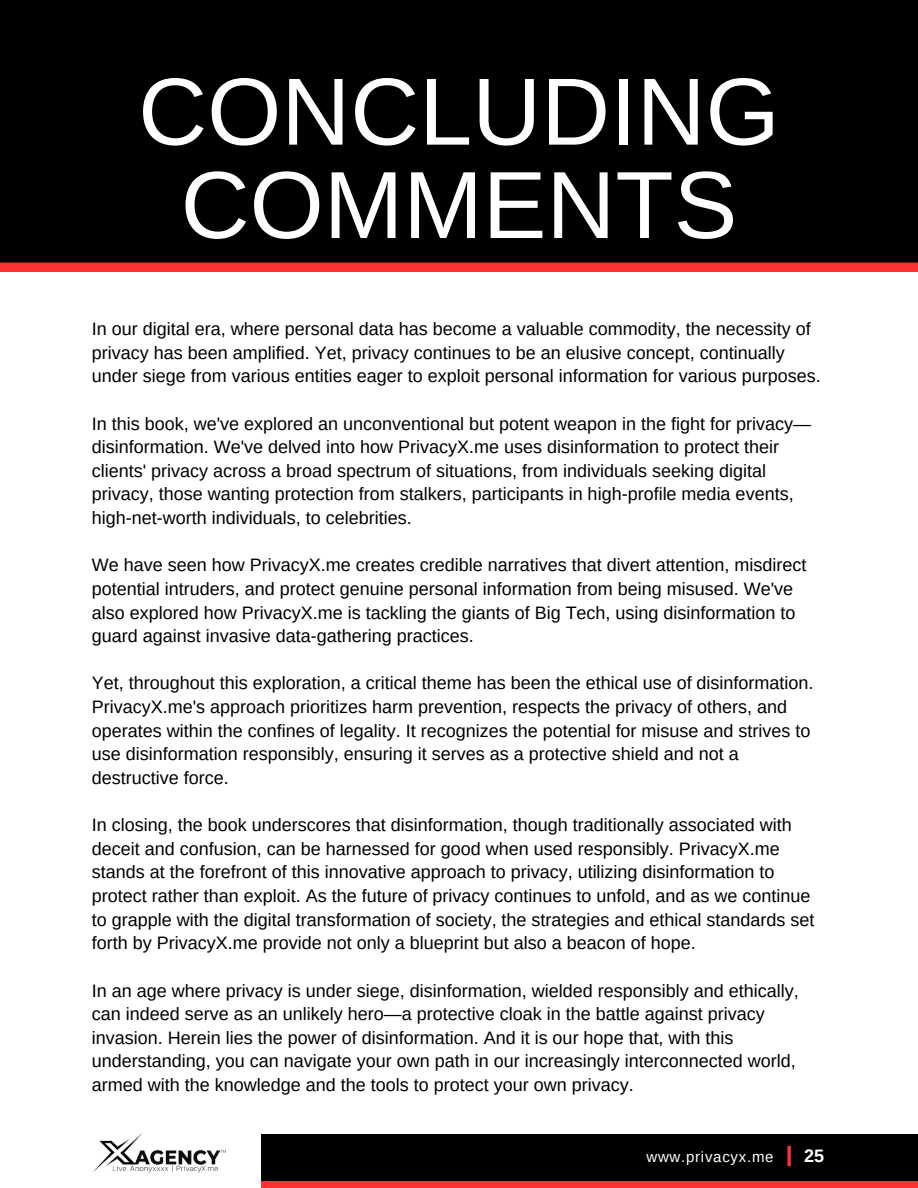
<style>
.page{position:relative;width:918px;height:1188px;background:#fff}
.page>*{position:absolute;margin:0;border:0;box-sizing:border-box;transform-origin:0 0}
.t1{font:95.4px/93.3px "Arimo";color:#fff;text-align:center}
.t2{font:18px/23.7px "Arimo";color:#000}
.t3{font:700 18px "Arimo";color:#fff}
.t4{font:15px "Arimo";letter-spacing:.05em;color:#fff}
</style>
<div class="page">
<div style="left:0;top:0;width:918px;height:272px;background:#000"></div>
<div style="left:262px;top:1166px;width:656px;height:22px;background:#ff3131"></div>
<div style="left:262px;top:1134px;width:656px;height:46px;background:#000"></div>
<svg style="left:787px;top:1146px;width:4px;height:20px"></svg>
<img style="left:93px;top:1133px;width:133px;height:40px">
<p class="t1" style="left:138px;top:65px;width:643px">CONCLUDING<br>COMMENTS</p>
<p class="t2" style="left:92px;top:317px;width:730px">In our digital era, where personal data has become a valuable commodity, the necessity of privacy has been amplified. Yet, privacy continues to be an elusive concept, continually under siege from various entities eager to exploit personal information for various purposes.</p>
<p class="t2" style="left:92px;top:412px;width:721px">In this book, we've explored an unconventional but potent weapon in the fight for privacy— disinformation. We've delved into how PrivacyX.me uses disinformation to protect their clients' privacy across a broad spectrum of situations, from individuals seeking digital privacy, those wanting protection from stalkers, participants in high-profile media events, high-net-worth individuals, to celebrities.</p>
<p class="t2" style="left:92px;top:553px;width:716px">We have seen how PrivacyX.me creates credible narratives that divert attention, misdirect potential intruders, and protect genuine personal information from being misused. We've also explored how PrivacyX.me is tackling the giants of Big Tech, using disinformation to guard against invasive data-gathering practices.</p>
<p class="t2" style="left:92px;top:671px;width:723px">Yet, throughout this exploration, a critical theme has been the ethical use of disinformation.<br>PrivacyX.me's approach prioritizes harm prevention, respects the privacy of others, and operates within the confines of legality. It recognizes the potential for misuse and strives to use disinformation responsibly, ensuring it serves as a protective shield and not a destructive force.</p>
<p class="t2" style="left:92px;top:813px;width:724px">In closing, the book underscores that disinformation, though traditionally associated with deceit and confusion, can be harnessed for good when used responsibly. PrivacyX.me stands at the forefront of this innovative approach to privacy, utilizing disinformation to protect rather than exploit. As the future of privacy continues to unfold, and as we continue to grapple with the digital transformation of society, the strategies and ethical standards set forth by PrivacyX.me provide not only a blueprint but also a beacon of hope.</p>
<p class="t2" style="left:92px;top:979px;width:708px">In an age where privacy is under siege, disinformation, wielded responsibly and ethically, can indeed serve as an unlikely hero—a protective cloak in the battle against privacy invasion. Herein lies the power of disinformation. And it is our hope that, with this understanding, you can navigate your own path in our increasingly interconnected world, armed with the knowledge and the tools to protect your own privacy.</p>
<p class="t4" style="left:646px;top:1148px;width:129px">www.privacyx.me</p>
<p class="t3" style="left:804px;top:1145px;width:22px">25</p>
</div>
